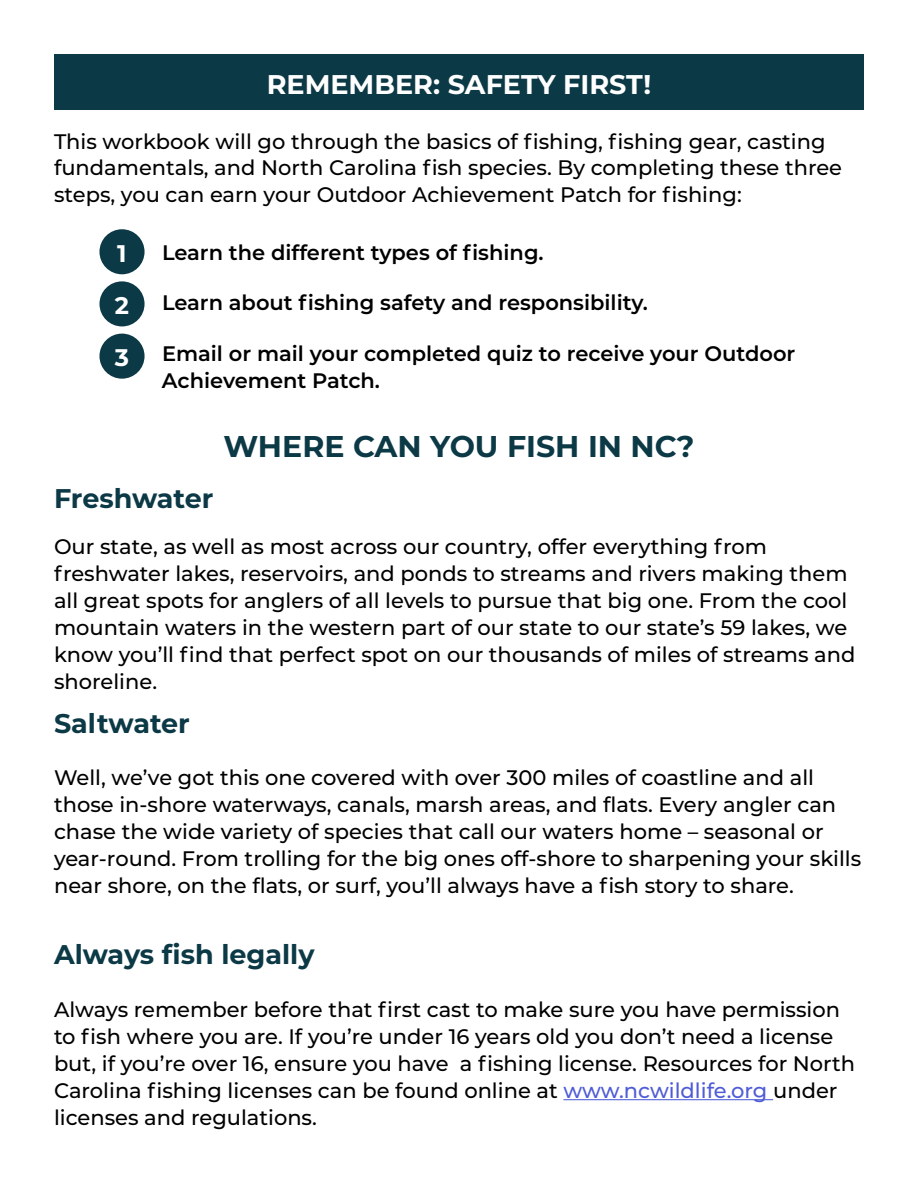
<style>
.page{position:relative;width:918px;height:1188px;background:#fff}
.page>*{position:absolute;margin:0;border:0;box-sizing:border-box;transform-origin:0 0}
.t1{font:100 30px "Montserrat";color:#0c3946}
.t2{font:100 27px "Montserrat";color:#0c3946}
.t3{font:100 27px "Montserrat";color:#fff}
.t4{font:100 24px "Montserrat";color:#fff}
.t5{font:500 21px/27px "Montserrat";color:#000}
.t6{font:600 21px "Montserrat";color:#000}
.s1{color:#4f5cd6}
</style>
<div class="page">
<div style="left:99px;top:229px;width:46px;height:45px;background:#0c3946;border-radius:50%"></div>
<div style="left:99px;top:281px;width:46px;height:45px;background:#0c3946;border-radius:50%"></div>
<div style="left:99px;top:334px;width:46px;height:45px;background:#0c3946;border-radius:50%"></div>
<div style="left:54px;top:54px;width:810px;height:56px;background:#0c3946"></div>
<hr style="left:563px;top:1099px;width:210px;height:1px;background:#4f5cd6">
<p class="t3" style="left:267px;top:66px;width:386px">REMEMBER: SAFETY FIRST!</p>
<p class="t5" style="left:54px;top:128px;width:790px;line-height:26.1px">This workbook will go through the basics of fishing, fishing gear, casting fundamentals, and North Carolina fish species. By completing these three steps, you can earn your Outdoor Achievement Patch for fishing:</p>
<p class="t6" style="left:162px;top:238px;width:383px">Learn the different types of fishing.</p>
<p class="t6" style="left:162px;top:288px;width:488px">Learn about fishing safety and responsibility.</p>
<p class="t6" style="left:162px;top:338px;width:635px">Email or mail your completed quiz to receive your Outdoor</p>
<p class="t6" style="left:162px;top:365px;width:220px">Achievement Patch.</p>
<p class="t4" style="left:117px;top:237px;width:11px">1</p>
<p class="t4" style="left:115px;top:289px;width:16px">2</p>
<p class="t4" style="left:115px;top:341px;width:16px">3</p>
<p class="t1" style="left:224px;top:426px;width:472px">WHERE CAN YOU FISH IN NC?</p>
<p class="t2" style="left:54px;top:480px;width:161px">Freshwater</p>
<p class="t5" style="left:54px;top:533px;width:803px">Our state, as well as most across our country, offer everything from freshwater lakes, reservoirs, and ponds to streams and rivers making them all great spots for anglers of all levels to pursue that big one. From the cool mountain waters in the western part of our state to our state’s 59 lakes, we know you’ll find that perfect spot on our thousands of miles of streams and shoreline.</p>
<p class="t2" style="left:54px;top:706px;width:137px">Saltwater</p>
<p class="t5" style="left:54px;top:763px;width:809px">Well, we’ve got this one covered with over 300 miles of coastline and all those in-shore waterways, canals, marsh areas, and flats. Every angler can chase the wide variety of species that call our waters home – seasonal or year-round. From trolling for the big ones off-shore to sharpening your skills near shore, on the flats, or surf, you’ll always have a fish story to share.</p>
<p class="t2" style="left:54px;top:937px;width:262px">Always fish legally</p>
<p class="t5" style="left:54px;top:995px;width:803px">Always remember before that first cast to make sure you have permission to fish where you are. If you’re under 16 years old you don’t need a license but, if you’re over 16, ensure you have a fishing license. Resources for North Carolina fishing licenses can be found online at <span class="s1">www.ncwildlife.org</span> under licenses and regulations.</p>
</div>
